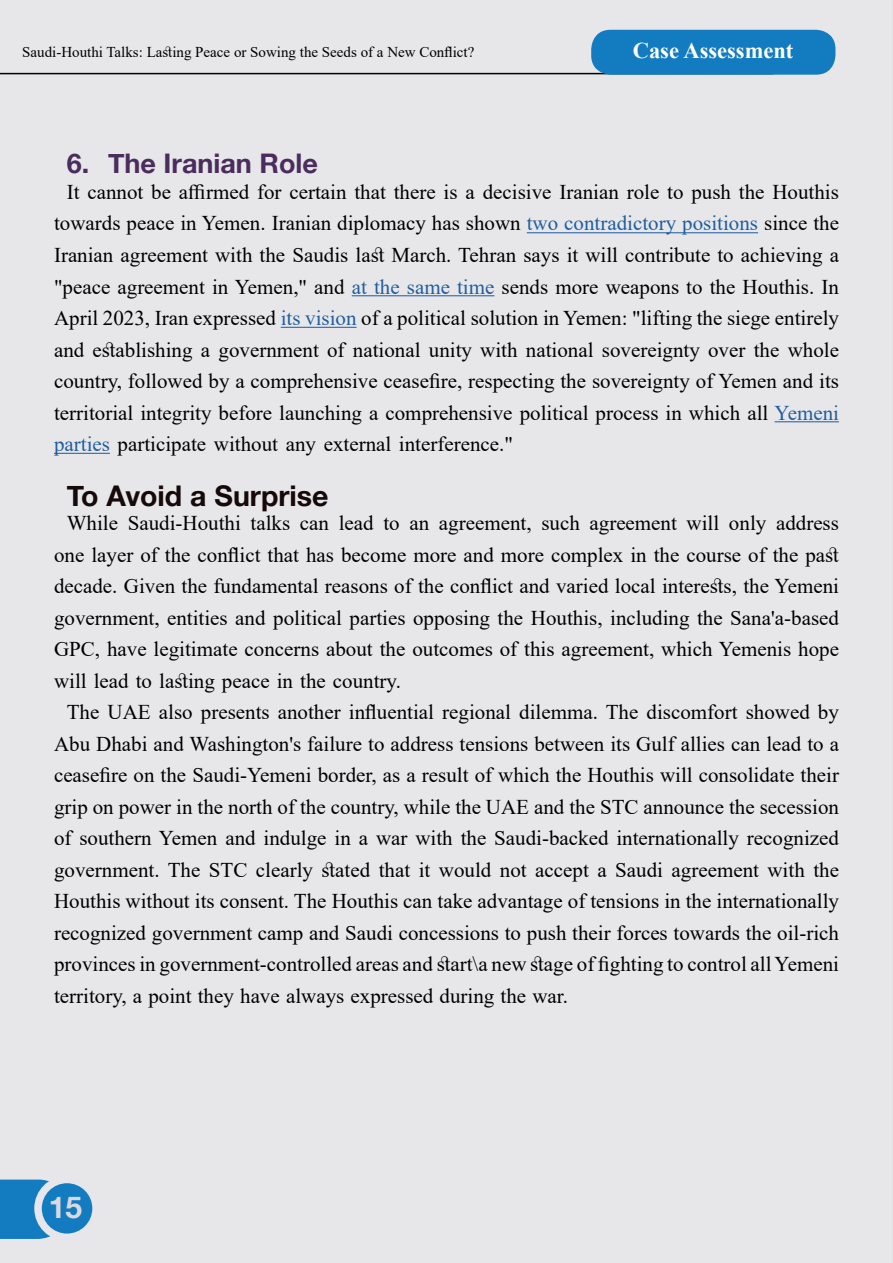
<style>
.page{position:relative;width:893px;height:1263px;background:#e7e7ea}
.page>*{position:absolute;margin:0;border:0;box-sizing:border-box;transform-origin:0 0}
.t1{font:700 30px "Helvetica Neue LT";color:#dad9df}
.t2{font:700 28.5px "Helvetica Neue LT";color:#16090a}
.t3{font:700 27px "Helvetica Neue LT";color:#4b2d5d}
.t4{font:700 22.5px "Times New Roman";color:#fff}
.t5{font:21px/31.5px "Times New Roman";color:#000;text-align:justify}
.t6{font:15px "Times New Roman";color:#000}
.s1{color:#215e9e}
</style>
<div class="page">
<div style="left:0;top:1179px;width:54px;height:60px;background:#137cc1"></div>
<div style="left:38px;top:1179px;width:58px;height:58px;background:#137cc1;border-radius:50%"></div>
<div style="left:34px;top:1176px;width:66px;height:65px;border:8px solid #e7e7eb;border-radius:50%"></div>
<hr style="left:527px;top:232px;width:231px;height:1px;background:#215e9e">
<hr style="left:352px;top:295px;width:142px;height:1px;background:#215e9e">
<hr style="left:281px;top:327px;width:76px;height:1px;background:#215e9e">
<hr style="left:775px;top:421px;width:64px;height:1px;background:#215e9e">
<hr style="left:54px;top:453px;width:56px;height:1px;background:#215e9e">
<hr style="left:0;top:73px;width:773px;height:1px;background:#000">
<div style="left:591px;top:30px;width:244px;height:45px;background:#137cc1;border-radius:20px"></div>
<p class="t6" style="left:22px;top:42px;width:454px">Saudi-Houthi Talks: Lasting Peace or Sowing the Seeds of a New Conflict?</p>
<p class="t3" style="left:67px;top:147px;width:24px">6.</p>
<p class="t3" style="left:108px;top:147px;width:211px">The Iranian Role</p>
<p class="t4" style="left:633px;top:34px;width:162px">Case Assessment</p>
<p class="t5" style="left:54px;top:176px;width:786px;text-indent:13px">It cannot be affirmed for certain that there is a decisive Iranian role to push the Houthis towards peace in Yemen. Iranian diplomacy has shown <span class="s1">two contradictory positions</span> since the Iranian agreement with the Saudis last March. Tehran says it will contribute to achieving a "peace agreement in Yemen," and <span class="s1">at the same time</span> sends more weapons to the Houthis. In April 2023, Iran expressed <span class="s1">its vision</span> of a political solution in Yemen ": lifting the siege entirely and establishing a government of national unity with national sovereignty over the whole country, followed by a comprehensive ceasefire, respecting the sovereignty of Yemen and its territorial integrity before launching a comprehensive political process in which all <span class="s1">Yemeni parties</span> participate without any external interference ".</p>
<h2 class="t2" style="left:67px;top:480px;width:263px">To Avoid a Surprise</h2>
<p class="t5" style="left:54px;top:507px;width:786px;text-align:left;text-indent:13px">While<br>one layer of the conflict that has become more and more complex in the course of the past decade. Given the fundamental reasons of the conflict and varied local interests, the Yemeni government, entities and political parties opposing the Houthis, including the Sana -a' based GPC, have legitimate concerns about the outcomes of this agreement, which Yemenis hope will lead to lasting peace in the country.</p>
<p class="t5" style="left:54px;top:696px;width:786px;text-indent:13px">The UAE also presents another influential regional dilemma. The discomfort showed by Abu Dhabi and Washington s' failure to address tensions between its Gulf allies can lead to a ceasefire on the Saudi-Yemeni border, as a result of which the Houthis will consolidate their grip on power in the north of the country, while the UAE and the STC announce the secession of southern Yemen and indulge in a war with the Saudi-backed internationally recognized government. The STC clearly stated that it would not accept a Saudi agreement with the Houthis without its consent. The Houthis can take advantage of tensions in the internationally recognized government camp and Saudi concessions to push their forces towards the oil-rich provinces in government-controlled areas and start a\ new stage of fighting to control allYemeni territory a, point they have always expressed during the war.</p>
<p class="t5" style="left:128px;top:507px;width:115px">Saudi-Houthi</p>
<p class="t5" style="left:251px;top:507px;width:41px">talks</p>
<p class="t5" style="left:339px;top:507px;width:36px">lead</p>
<p class="t5" style="left:541px;top:507px;width:40px">such</p>
<p class="t5" style="left:687px;top:507px;width:34px">will</p>
<p class="t5" style="left:729px;top:507px;width:39px">only</p>
<p class="t5" style="left:776px;top:507px;width:64px">address</p>
<p class="t5" style="left:383px;top:507px;width:18px">to</p>
<p class="t5" style="left:439px;top:507px;width:94px">agreement,</p>
<p class="t5" style="left:589px;top:507px;width:89px">agreement</p>
<p class="t5" style="left:300px;top:507px;width:31px">can</p>
<p class="t5" style="left:409px;top:507px;width:21px">an</p>
<h1 class="t1" style="left:49px;top:1190px;width:35px">15</h1>
</div>
